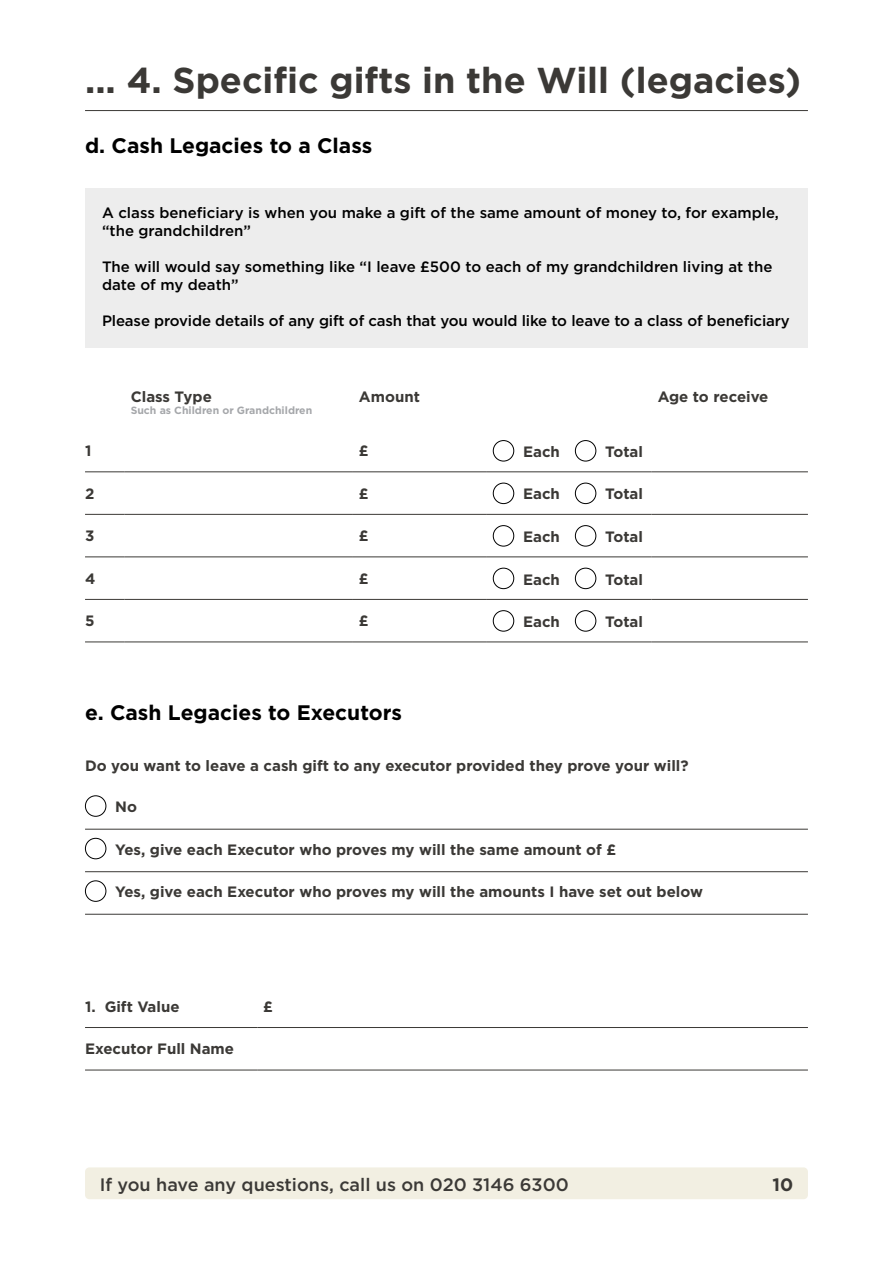
<style>
.page{position:relative;width:893px;height:1263px;background:#fff}
.page>*{position:absolute;margin:0;border:0;box-sizing:border-box;transform-origin:0 0}
.t1{font:700 36px "Gotham";color:#3b3936}
.t2{font:700 21px "Gotham";color:#000}
.t3{font:500 18px "Gotham";color:#3b3936}
.t4{font:700 18px "Gotham";color:#3b3936}
.t5{font:700 15px "Gotham";color:#3b3936}
.t6{font:500 15px/18px "Gotham";color:#000}
.t7{font:700 10.5px "Gotham";color:#a5a7aa}
</style>
<div class="page">
<div style="left:85px;top:1167px;width:723px;height:32px;background:#f2efe2;border-radius:4px"></div>
<hr style="left:85px;top:110px;width:723px;height:1px;background:#3b3936">
<div style="left:85px;top:189px;width:723px;height:159px;background:#ededed"></div>
<hr style="left:85px;top:471px;width:40px;height:1px;background:#3b3936">
<hr style="left:125px;top:471px;width:228px;height:1px;background:#3b3936">
<hr style="left:353px;top:471px;width:134px;height:1px;background:#3b3936">
<hr style="left:487px;top:471px;width:165px;height:1px;background:#3b3936">
<hr style="left:652px;top:471px;width:156px;height:1px;background:#3b3936">
<hr style="left:85px;top:514px;width:40px;height:1px;background:#3b3936">
<hr style="left:125px;top:514px;width:228px;height:1px;background:#3b3936">
<hr style="left:353px;top:514px;width:134px;height:1px;background:#3b3936">
<hr style="left:487px;top:514px;width:165px;height:1px;background:#3b3936">
<hr style="left:652px;top:514px;width:156px;height:1px;background:#3b3936">
<hr style="left:85px;top:556px;width:40px;height:1px;background:#3b3936">
<hr style="left:125px;top:556px;width:228px;height:1px;background:#3b3936">
<hr style="left:353px;top:556px;width:134px;height:1px;background:#3b3936">
<hr style="left:487px;top:556px;width:165px;height:1px;background:#3b3936">
<hr style="left:652px;top:556px;width:156px;height:1px;background:#3b3936">
<hr style="left:85px;top:599px;width:40px;height:1px;background:#3b3936">
<hr style="left:125px;top:599px;width:228px;height:1px;background:#3b3936">
<hr style="left:353px;top:599px;width:134px;height:1px;background:#3b3936">
<hr style="left:487px;top:599px;width:165px;height:1px;background:#3b3936">
<hr style="left:652px;top:599px;width:156px;height:1px;background:#3b3936">
<hr style="left:85px;top:641px;width:40px;height:1px;background:#3b3936">
<hr style="left:125px;top:641px;width:228px;height:1px;background:#3b3936">
<hr style="left:353px;top:641px;width:134px;height:1px;background:#3b3936">
<hr style="left:487px;top:641px;width:165px;height:1px;background:#3b3936">
<hr style="left:652px;top:641px;width:156px;height:1px;background:#3b3936">
<div style="left:493px;top:440px;width:21px;height:21px;border:1px solid #000;border-radius:50%"></div>
<div style="left:575px;top:440px;width:21px;height:21px;border:1px solid #000;border-radius:50%"></div>
<div style="left:493px;top:483px;width:21px;height:21px;border:1px solid #000;border-radius:50%"></div>
<div style="left:575px;top:483px;width:21px;height:21px;border:1px solid #000;border-radius:50%"></div>
<div style="left:493px;top:525px;width:21px;height:21px;border:1px solid #000;border-radius:50%"></div>
<div style="left:575px;top:525px;width:21px;height:21px;border:1px solid #000;border-radius:50%"></div>
<div style="left:493px;top:568px;width:21px;height:21px;border:1px solid #000;border-radius:50%"></div>
<div style="left:575px;top:568px;width:21px;height:21px;border:1px solid #000;border-radius:50%"></div>
<div style="left:493px;top:610px;width:21px;height:21px;border:1px solid #000;border-radius:50%"></div>
<div style="left:575px;top:610px;width:21px;height:21px;border:1px solid #000;border-radius:50%"></div>
<hr style="left:85px;top:829px;width:723px;height:1px;background:#3b3936">
<hr style="left:85px;top:871px;width:723px;height:1px;background:#3b3936">
<hr style="left:85px;top:914px;width:723px;height:1px;background:#3b3936">
<div style="left:85px;top:795px;width:21px;height:22px;border:1px solid #000;border-radius:50%"></div>
<div style="left:85px;top:838px;width:21px;height:21px;border:1px solid #000;border-radius:50%"></div>
<div style="left:85px;top:880px;width:21px;height:22px;border:1px solid #000;border-radius:50%"></div>
<hr style="left:85px;top:1027px;width:172px;height:1px;background:#3b3936">
<hr style="left:257px;top:1027px;width:551px;height:1px;background:#3b3936">
<hr style="left:85px;top:1070px;width:172px;height:1px;background:#3b3936">
<hr style="left:257px;top:1070px;width:551px;height:1px;background:#3b3936">
<h1 class="t1" style="left:85px;top:56px;width:718px">... 4. Specific gifts in the Will (legacies)</h1>
<h2 class="t2" style="left:85px;top:132px;width:289px">d. Cash Legacies to a Class</h2>
<p class="t6" style="left:102px;top:203px;width:678px">A class beneficiary is when you make a gift of the same amount of money to, for example, “the grandchildren”</p>
<p class="t6" style="left:102px;top:257px;width:672px">The will would say something like “I leave £500 to each of my grandchildren living at the date of my death”</p>
<p class="t6" style="left:102px;top:311px;width:689px">Please provide details of any gift of cash that you would like to leave to a class of beneficiary</p>
<p class="t5" style="left:131px;top:387px;width:83px">Class Type</p>
<p class="t7" style="left:131px;top:404px;width:183px">Such as Children or Grandchildren</p>
<p class="t5" style="left:359px;top:387px;width:62px">Amount</p>
<p class="t5" style="left:658px;top:387px;width:112px">Age to receive</p>
<p class="t5" style="left:85px;top:441px;width:8px">1</p>
<p class="t5" style="left:359px;top:441px;width:11px">£</p>
<p class="t5" style="left:523px;top:442px;width:38px">Each</p>
<p class="t5" style="left:605px;top:442px;width:39px">Total</p>
<p class="t5" style="left:85px;top:483px;width:11px">2</p>
<p class="t5" style="left:359px;top:483px;width:11px">£</p>
<p class="t5" style="left:523px;top:484px;width:38px">Each</p>
<p class="t5" style="left:605px;top:484px;width:39px">Total</p>
<p class="t5" style="left:85px;top:526px;width:11px">3</p>
<p class="t5" style="left:359px;top:526px;width:11px">£</p>
<p class="t5" style="left:523px;top:527px;width:38px">Each</p>
<p class="t5" style="left:605px;top:527px;width:39px">Total</p>
<p class="t5" style="left:85px;top:568px;width:12px">4</p>
<p class="t5" style="left:359px;top:568px;width:11px">£</p>
<p class="t5" style="left:523px;top:569px;width:38px">Each</p>
<p class="t5" style="left:605px;top:569px;width:39px">Total</p>
<p class="t5" style="left:85px;top:611px;width:11px">5</p>
<p class="t5" style="left:359px;top:611px;width:11px">£</p>
<p class="t5" style="left:523px;top:612px;width:38px">Each</p>
<p class="t5" style="left:605px;top:612px;width:39px">Total</p>
<h2 class="t2" style="left:85px;top:699px;width:318px">e. Cash Legacies to Executors</h2>
<p class="t5" style="left:85px;top:756px;width:605px">Do you want to leave a cash gift to any executor provided they prove your will?</p>
<p class="t5" style="left:115px;top:797px;width:23px">No</p>
<p class="t5" style="left:115px;top:839px;width:502px">Yes, give each Executor who proves my will the same amount of £</p>
<p class="t5" style="left:115px;top:882px;width:589px">Yes, give each Executor who proves my will the amounts I have set out below</p>
<p class="t5" style="left:85px;top:996px;width:96px">1. Gift Value</p>
<p class="t5" style="left:263px;top:997px;width:11px">£</p>
<p class="t5" style="left:85px;top:1039px;width:151px">Executor Full Name</p>
<p class="t3" style="left:100px;top:1173px;width:470px">If you have any questions, call us on 020 3146 6300</p>
<p class="t4" style="left:772px;top:1172px;width:22px">10</p>
</div>
